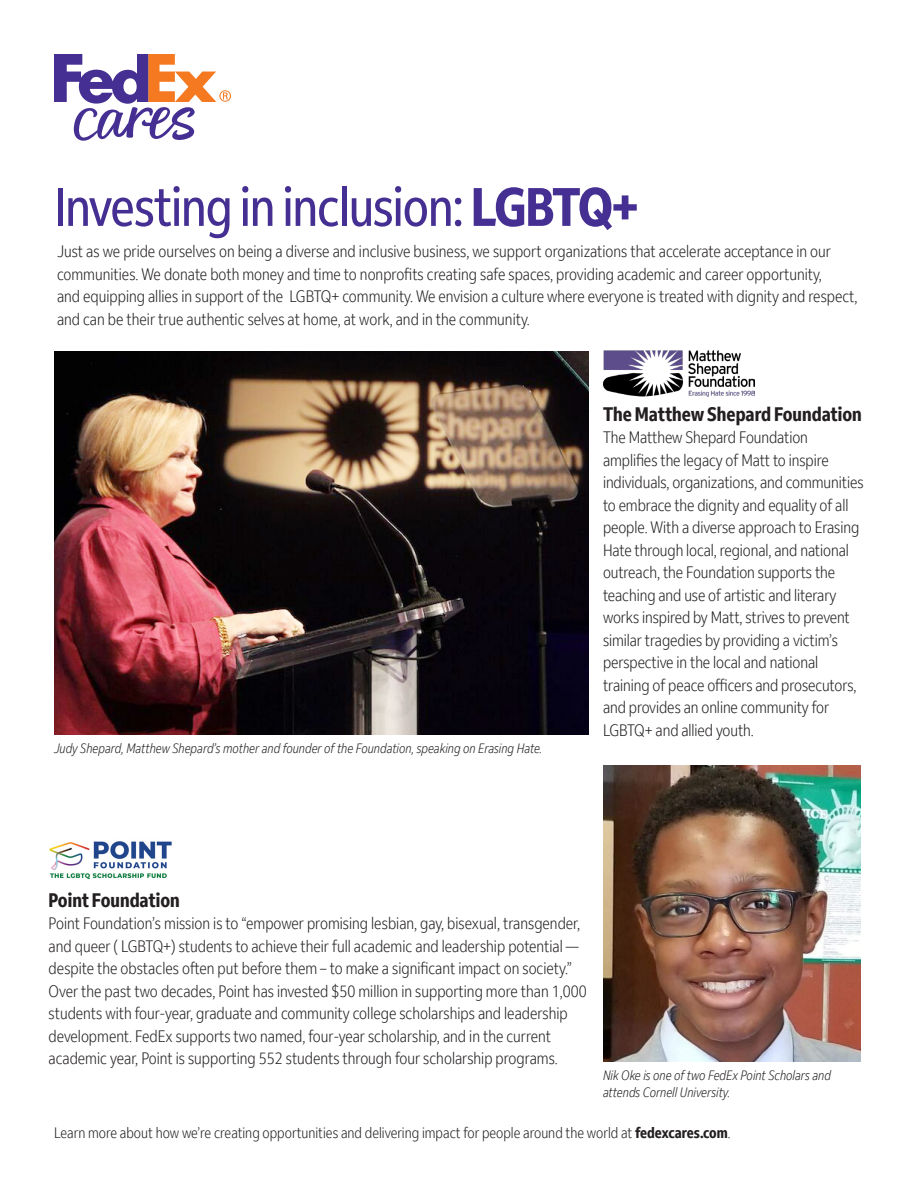
<style>
.page{position:relative;width:918px;height:1188px;background:#fff}
.page>*{position:absolute;margin:0;border:0;box-sizing:border-box;transform-origin:0 0}
.t1{font:condensed 54px "Fed Ex Sans App";letter-spacing:-.02em;color:#452f92}
.t2{font:700 condensed 19.5px "Fed Ex Sans App";color:#231f20}
.t3{font:300 condensed 16.5px/22.5px "Fed Ex Sans App";color:#231f20}
.t4{font:300 condensed 15px "Fed Ex Sans App";color:#231f20}
.t5{font:italic 300 condensed 13.5px/16.5px "Fed Ex Sans App";color:#231f20}
.s1{font-weight:700}
</style>
<div class="page">
<img style="left:603px;top:765px;width:257px;height:296px">
<img style="left:603px;top:350px;width:152px;height:47px">
<img style="left:54px;top:352px;width:535px;height:383px">
<img style="left:49px;top:841px;width:123px;height:39px">
<svg style="left:54px;top:54px;width:177px;height:87px"></svg>
<p class="t1" style="left:54px;top:176px;width:586px">Investing in inclusion: <span class="s1">LGBTQ+</span></p>
<p class="t3" style="left:57px;top:240px;width:776px">Just as we pride ourselves on being a diverse and inclusive business, we support organizations that accelerate acceptance in our communities. We donate both money and time to nonprofits creating safe spaces, providing academic and career opportunity,</p>
<p class="t3" style="left:57px;top:285px;width:802px">and equipping allies in support of the LGBTQ+ community. We envision a culture where everyone is treated with dignity and respect, and can be their true authentic selves at home, at work, and in the community.</p>
<p class="t5" style="left:54px;top:741px;width:490px">Judy Shepard, Matthew Shepard’s mother and founder of the Foundation, speaking on Erasing Hate.</p>
<p class="t2" style="left:603px;top:403px;width:260px">The Matthew Shepard Foundation</p>
<p class="t3" style="left:603px;top:426px;width:262px">The Matthew Shepard Foundation amplifies the legacy of Matt to inspire individuals, organizations, and communities to embrace the dignity and equality of all people. With a diverse approach to Erasing Hate through local, regional, and national outreach, the Foundation supports the teaching and use of artistic and literary works inspired by Matt, strives to prevent similar tragedies by providing a victim’s perspective in the local and national training of peace officers and prosecutors, and provides an online community for LGBTQ+ and allied youth.</p>
<p class="t2" style="left:49px;top:889px;width:133px">Point Foundation</p>
<p class="t3" style="left:49px;top:912px;width:540px">Point Foundation’s mission is to “empower promising lesbian, gay, bisexual, transgender, and queer ( LGBTQ+) students to achieve their full academic and leadership potential — despite the obstacles often put before them – to make a significant impact on society.” Over the past two decades, Point has invested $50 million in supporting more than 1,000 students with four-year, graduate and community college scholarships and leadership development. FedEx supports two named, four-year scholarship, and in the current academic year, Point is supporting 552 students through four scholarship programs.</p>
<p class="t5" style="left:603px;top:1068px;width:230px">Nik Oke is one of two FedEx Point Scholars and attends Cornell University.</p>
<p class="t4" style="left:54px;top:1124px;width:678px">Learn more about how we’re creating opportunities and delivering impact for people around the world at <span class="s1">fedexcares.com</span>.</p>
</div>
